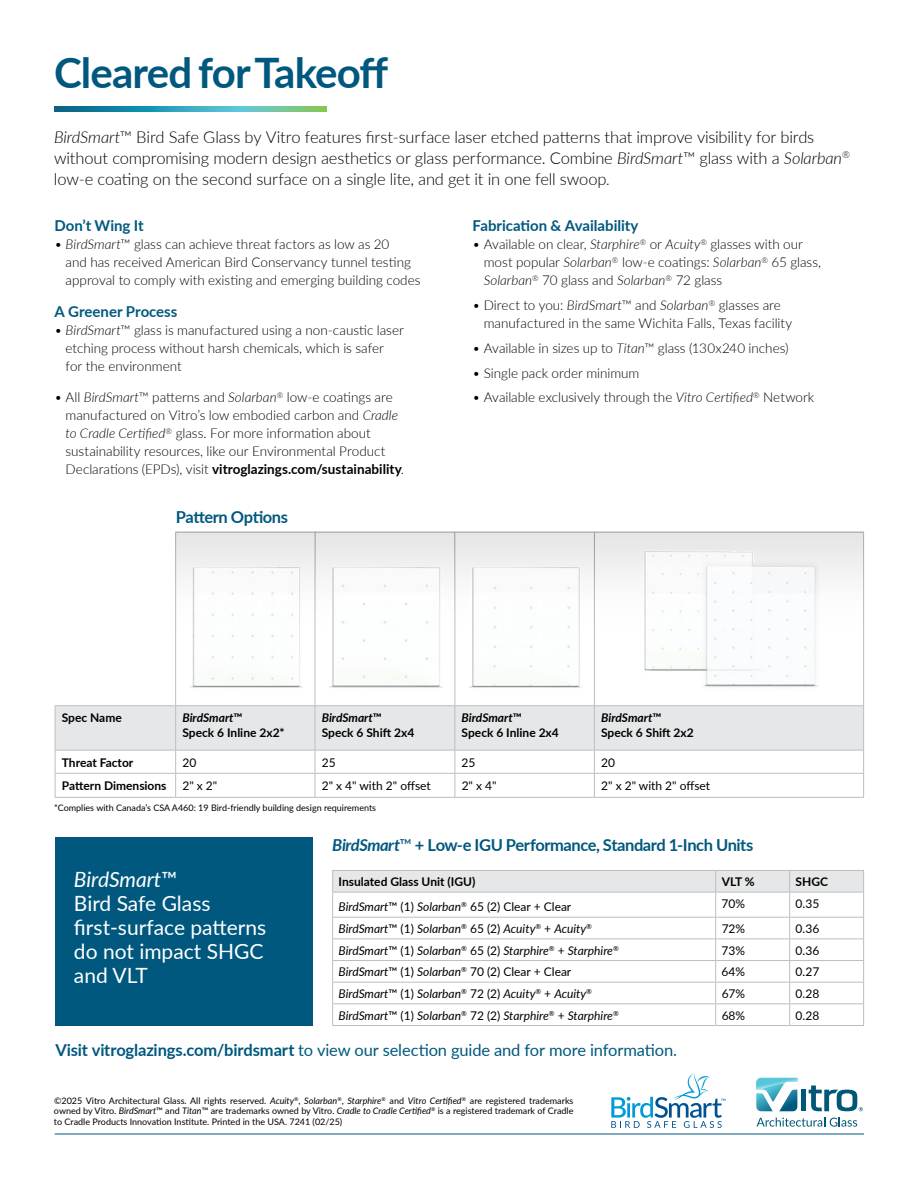
<style>
.page{position:relative;width:918px;height:1188px;background:#fff}
.page>*{position:absolute;margin:0;border:0;box-sizing:border-box;transform-origin:0 0}
.t1{font:700 42px "Lato";letter-spacing:-.02em;color:#00587e}
.t2{font:21px/24px "Lato";color:#fff}
.t3{font:300 16.5px/21px "Lato";letter-spacing:-.01em;color:#000}
.t4{font:16.5px "Lato";letter-spacing:-.01em;color:#00587e}
.t5{font:700 16.5px "Lato";letter-spacing:-.025em;color:#00587e}
.t6{font:700 15px "Lato";letter-spacing:-.005em;color:#00587e}
.t7{font:300 13.5px/18px "Lato";color:#000}
.t8{font:italic 12px "Lato";color:#000}
.t9{font:12px "Lato";color:#000}
.t10{font:700 12px/14.4px "Lato";color:#000}
.t11{font:9px/10.8px "Lato";color:#000;text-align:justify}
.s1{font-style:italic}
.s2{font-size:15px}
.s3{font-weight:700}
.s4{font-weight:400}
.s5{font-style:normal}
</style>
<div class="page">
<hr style="left:175px;top:532px;width:140px;height:1px;background:#bcbec0">
<hr style="left:175px;top:533px;width:1px;height:172px;background:#bcbec0">
<hr style="left:315px;top:533px;width:1px;height:172px;background:#bcbec0">
<hr style="left:455px;top:533px;width:1px;height:172px;background:#bcbec0">
<hr style="left:55px;top:705px;width:121px;height:1px;background:#bcbec0">
<hr style="left:176px;top:705px;width:139px;height:1px;background:#bcbec0">
<hr style="left:315px;top:705px;width:140px;height:1px;background:#bcbec0">
<hr style="left:455px;top:705px;width:139px;height:1px;background:#bcbec0">
<hr style="left:594px;top:705px;width:270px;height:1px;background:#bcbec0">
<svg style="left:55px;top:706px;width:809px;height:91px"></svg>
<hr style="left:55px;top:797px;width:121px;height:1px;background:#bcbec0">
<hr style="left:176px;top:797px;width:139px;height:1px;background:#bcbec0">
<hr style="left:315px;top:797px;width:140px;height:1px;background:#bcbec0">
<hr style="left:455px;top:797px;width:139px;height:1px;background:#bcbec0">
<hr style="left:594px;top:797px;width:270px;height:1px;background:#bcbec0">
<img style="left:176px;top:532px;width:418px;height:167px">
<img style="left:594px;top:532px;width:270px;height:173px">
<div style="left:55px;top:838px;width:258px;height:188px;background:#00587e"></div>
<svg style="left:54px;top:107px;width:272px;height:4px"></svg>
<div style="left:801px;top:1090px;width:5px;height:21px;background:#005776"></div>
<svg style="left:756px;top:1078px;width:41px;height:33px"></svg>
<svg style="left:809px;top:1086px;width:54px;height:25px"></svg>
<svg style="left:757px;top:1118px;width:100px;height:9px"></svg>
<svg style="left:611px;top:1073px;width:114px;height:55px"></svg>
<hr style="left:55px;top:1134px;width:809px;height:1px;background:#00587e">
<hr style="left:332px;top:1025px;width:384px;height:1px;background:#bcbec0">
<hr style="left:716px;top:1025px;width:74px;height:1px;background:#bcbec0">
<hr style="left:790px;top:1025px;width:74px;height:1px;background:#bcbec0">
<svg style="left:332px;top:870px;width:532px;height:155px"></svg>
<hr style="left:790px;top:892px;width:74px;height:1px;background:#bcbec0">
<h1 class="t1" style="left:54px;top:42px;width:336px">Cleared for Takeoff</h1>
<p class="t3" style="left:54px;top:126px;width:798px"><span class="s1">BirdSmart</span>™ Bird Safe Glass by Vitro features first-surface laser etched patterns that improve visibility for birds without compromising modern design aesthetics or glass performance. Combine <span class="s1">BirdSmart</span>™ glass with a <span class="s1">Solarban</span><sup>® </sup>low-e coating on the second surface on a single lite, and get it in one fell swoop<span class="s2">.</span></p>
<p class="t6" style="left:54px;top:215px;width:91px">Don’t Wing It</p>
<p class="t7" style="left:66px;top:235px;width:357px;text-indent:-11px">• <span class="s1">BirdSmart</span>™ glass can achieve threat factors as low as 20<br>and has received American Bird Conservancy tunnel testing approval to comply with existing and emerging building codes</p>
<p class="t6" style="left:54px;top:300px;width:124px">A Greener Process</p>
<p class="t7" style="left:66px;top:320px;width:340px;text-indent:-11px">• <span class="s1">BirdSmart</span>™ glass is manufactured using a non-caustic laser etching process without harsh chemicals, which is safer for the environment</p>
<p class="t7" style="left:66px;top:388px;width:340px;text-indent:-11px">• All <span class="s1">BirdSmart</span>™ patterns and <span class="s1">Solarban</span><sup>®</sup> low-e coatings are manufactured on Vitro’s low embodied carbon and <span class="s1">Cradle to Cradle Certified</span><sup>®</sup> glass. For more information about sustainability resources, like our Environmental Product Declarations (EPDs), visit <span class="s3">vitroglazings.com/sustainability</span>.</p>
<p class="t6" style="left:472px;top:215px;width:168px">Fabrication &amp; Availability</p>
<p class="t7" style="left:484px;top:235px;width:339px;text-indent:-11px">• Available on clear, <span class="s1">Starphire</span><sup>®</sup> or <span class="s1">Acuity</span><sup>®</sup> glasses with our most popular <span class="s1">Solarban</span><sup>®</sup> low-e coatings: <span class="s1">Solarban</span><sup>®</sup> 65 glass,<br><span class="s1">Solarban</span><sup>®</sup> 70 glass and <span class="s1">Solarban</span><sup>®</sup> 72 glass</p>
<p class="t7" style="left:484px;top:296px;width:310px;text-indent:-11px">• Direct to you: <span class="s1">BirdSmart</span>™ and <span class="s1">Solarban</span><sup>®</sup> glasses are manufactured in the same Wichita Falls, Texas facility</p>
<p class="t7" style="left:473px;top:338px;width:318px">• Available in sizes up to <span class="s1">Titan</span>™ glass (130x240 inches)</p>
<p class="t7" style="left:473px;top:363px;width:168px">• Single pack order minimum</p>
<p class="t7" style="left:473px;top:388px;width:343px">• Available exclusively through the <span class="s1">Vitro Certified</span><sup>®</sup> Network</p>
<p class="t5" style="left:176px;top:505px;width:114px">Pattern Options</p>
<p class="t10" style="left:62px;top:710px;width:62px">Spec Name</p>
<p class="t10" style="left:182px;top:710px;width:104px"><span class="s1">BirdSmart</span>™<br>Speck 6 Inline 2x2*</p>
<p class="t10" style="left:322px;top:710px;width:94px"><span class="s1">BirdSmart</span>™<br>Speck 6 Shift 2x4</p>
<p class="t10" style="left:462px;top:710px;width:99px"><span class="s1">BirdSmart</span>™<br>Speck 6 Inline 2x4</p>
<p class="t10" style="left:601px;top:710px;width:94px"><span class="s1">BirdSmart</span>™<br>Speck 6 Shift 2x2</p>
<p class="t10" style="left:62px;top:754px;width:73px">Threat Factor</p>
<p class="t9" style="left:182px;top:754px;width:15px">20</p>
<p class="t9" style="left:322px;top:754px;width:15px">25</p>
<p class="t9" style="left:462px;top:754px;width:15px">25</p>
<p class="t9" style="left:601px;top:754px;width:15px">20</p>
<p class="t10" style="left:62px;top:778px;width:106px">Pattern Dimensions</p>
<p class="t9" style="left:182px;top:777px;width:36px">2" x 2"</p>
<p class="t9" style="left:322px;top:777px;width:111px">2" x 4" with 2" offset</p>
<p class="t9" style="left:462px;top:777px;width:36px">2" x 4"</p>
<p class="t9" style="left:601px;top:777px;width:111px">2" x 2" with 2" offset</p>
<p class="t11" style="left:54px;top:802px;width:324px">*Complies with Canada’s CSA A460: 19 Bird-friendly building design requirements</p>
<h2 class="t2" style="left:74px;top:866px;width:194px"><span class="s1">BirdSmart</span>™<br>Bird Safe Glass first-surface patterns do not impact SHGC and VLT</h2>
<p class="t5" style="left:332px;top:833px;width:423px"><span class="s1">BirdSmart</span><span class="s4">™</span> + Low-e IGU Performance, Standard 1-Inch Units</p>
<p class="t10" style="left:339px;top:874px;width:138px">Insulated Glass Unit (IGU)</p>
<p class="t10" style="left:722px;top:874px;width:35px">VLT %</p>
<p class="t10" style="left:796px;top:874px;width:34px">SHGC</p>
<p class="t9" style="left:339px;top:898px;width:234px"><span class="s1">BirdSmart</span>™ (1) <span class="s1">Solarban</span><sup>®</sup> 65 (2) Clear + Clear</p>
<p class="t9" style="left:722px;top:895px;width:25px">70%</p>
<p class="t9" style="left:796px;top:895px;width:25px">0.35</p>
<p class="t8" style="left:339px;top:920px;width:255px">BirdSmart<span class="s5">™ (1)</span> Solarban<sup>®</sup> <span class="s5">65 (2)</span> Acuity<sup>®</sup> <span class="s5">+</span> Acuity<sup>®</sup></p>
<p class="t9" style="left:722px;top:920px;width:25px">72%</p>
<p class="t9" style="left:796px;top:920px;width:25px">0.36</p>
<p class="t8" style="left:339px;top:942px;width:282px">BirdSmart<span class="s5">™ (1)</span> Solarban<sup>®</sup> <span class="s5">65 (2)</span> Starphire<sup>®</sup> <span class="s5">+</span> Starphire<sup>®</sup></p>
<p class="t9" style="left:722px;top:942px;width:25px">73%</p>
<p class="t9" style="left:796px;top:942px;width:25px">0.36</p>
<p class="t9" style="left:339px;top:963px;width:234px"><span class="s1">BirdSmart</span>™ (1) <span class="s1">Solarban</span><sup>®</sup> 70 (2) Clear + Clear</p>
<p class="t9" style="left:722px;top:963px;width:25px">64%</p>
<p class="t9" style="left:796px;top:963px;width:25px">0.27</p>
<p class="t8" style="left:339px;top:985px;width:255px">BirdSmart<span class="s5">™ (1)</span> Solarban<sup>®</sup> <span class="s5">72 (2)</span> Acuity<sup>®</sup> <span class="s5">+</span> Acuity<sup>®</sup></p>
<p class="t9" style="left:722px;top:985px;width:25px">67%</p>
<p class="t9" style="left:796px;top:985px;width:25px">0.28</p>
<p class="t8" style="left:339px;top:1007px;width:282px">BirdSmart<span class="s5">™ (1)</span> Solarban<sup>®</sup> <span class="s5">72 (2)</span> Starphire<sup>®</sup> <span class="s5">+</span> Starphire<sup>®</sup></p>
<p class="t9" style="left:722px;top:1007px;width:25px">68%</p>
<p class="t9" style="left:796px;top:1007px;width:25px">0.28</p>
<p class="t4" style="left:55px;top:1038px;width:623px"><span class="s3">Visit vitroglazings.com/birdsmart</span> to view our selection guide and for more information.</p>
<p class="t11" style="left:54px;top:1095px;width:521px">©2025 Vitro Architectural Glass. All rights reserved. <span class="s1">Acuity</span><sup>®</sup>, <span class="s1">Solarban</span><sup>®</sup>, <span class="s1">Starphire</span><sup>®</sup> and <span class="s1">Vitro Certified</span><sup>®</sup> are registered trademarks owned by Vitro. <span class="s1">BirdSmart</span>™ and <span class="s1">Titan</span>™ are trademarks owned by Vitro. <span class="s1">Cradle to Cradle Certified</span><sup>®</sup> is a registered trademark of Cradle to Cradle Products Innovation Institute. Printed in the USA. 7241 (02/25)</p>
</div>
